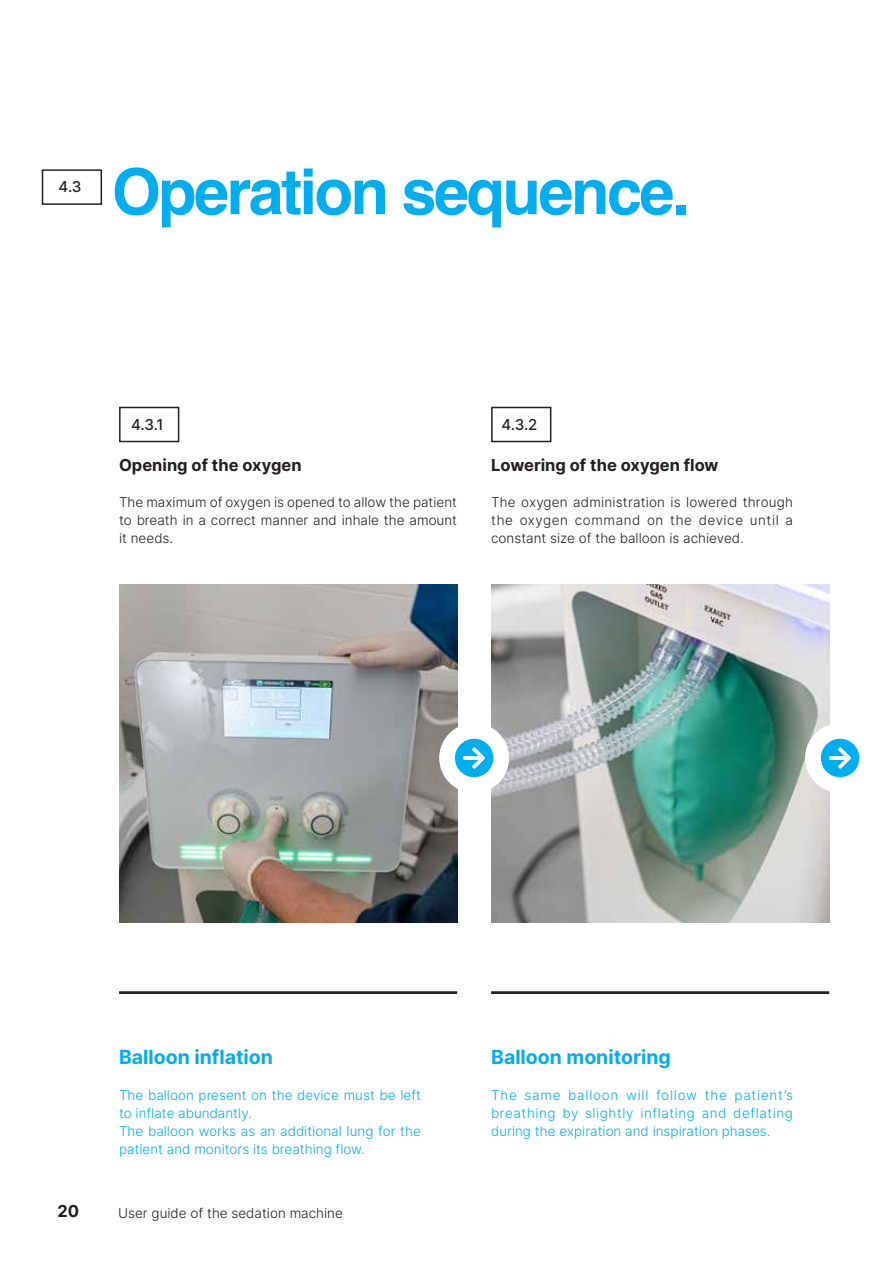
<style>
.page{position:relative;width:893px;height:1263px;background:#fff}
.page>*{position:absolute;margin:0;border:0;box-sizing:border-box;transform-origin:0 0}
.t1{font:700 63px "Helvetica";letter-spacing:-.04em;color:#00aeef}
.t2{font:19.5px "Inter";color:#00aeef}
.t3{font:16.5px "Inter";color:#231f20}
.t4{font:15px "Inter";color:#231f20}
.t5{font:300 13.5px/18px "Inter";color:#00aeef}
.t6{font:300 13.5px/18px "Inter";color:#231f20;text-align:justify}
</style>
<div class="page">
<img style="left:119px;top:585px;width:338px;height:338px">
<img style="left:491px;top:585px;width:338px;height:338px">
<div style="left:439px;top:723px;width:70px;height:70px;background:#fff;border-radius:50%"></div>
<hr style="left:119px;top:991px;width:338px;height:3px;background:#231f20">
<hr style="left:491px;top:991px;width:338px;height:3px;background:#231f20">
<svg style="left:453px;top:737px;width:42px;height:42px"></svg>
<div style="left:451px;top:735px;width:46px;height:46px;border:4px solid #fff;border-radius:50%"></div>
<svg style="left:463px;top:747px;width:22px;height:22px"></svg>
<div style="left:119px;top:407px;width:60px;height:35px;border:2px solid #231f20"></div>
<div style="left:491px;top:407px;width:60px;height:35px;border:2px solid #231f20"></div>
<div style="left:42px;top:169px;width:60px;height:36px;border:2px solid #231f20"></div>
<div style="left:805px;top:723px;width:70px;height:70px;background:#fff;border-radius:50%"></div>
<svg style="left:819px;top:737px;width:42px;height:42px"></svg>
<div style="left:817px;top:735px;width:46px;height:46px;border:4px solid #fff;border-radius:50%"></div>
<svg style="left:829px;top:747px;width:22px;height:22px"></svg>
<p class="t4" style="left:59px;top:176px;width:24px">4.3</p>
<h1 class="t1" style="left:112px;top:154px;width:579px">Operation sequence.</h1>
<p class="t4" style="left:131px;top:413px;width:34px">4.3.1</p>
<p class="t4" style="left:501px;top:413px;width:38px">4.3.2</p>
<p class="t3" style="left:119px;top:453px;width:184px">Opening of the oxygen</p>
<p class="t6" style="left:119px;top:493px;width:340px">The maximum of oxygen is opened to allow the patient to breath in a correct manner and inhale the amount it needs.</p>
<p class="t3" style="left:491px;top:453px;width:229px">Lowering of the oxygen flow</p>
<p class="t6" style="left:491px;top:493px;width:303px">The oxygen administration is lowered through the oxygen command on the device until a constant size of the balloon is achieved.</p>
<h2 class="t2" style="left:119px;top:1043px;width:155px">Balloon inflation</h2>
<p class="t5" style="left:119px;top:1086px;width:303px">The balloon present on the device must be left to inflate abundantly.<br>The balloon works as an additional lung for the patient and monitors its breathing flow.</p>
<h2 class="t2" style="left:491px;top:1043px;width:181px">Balloon monitoring</h2>
<p class="t5" style="left:491px;top:1086px;width:303px;text-align:justify">The same balloon will follow the patient’s breathing by slightly inflating and deflating during the expiration and inspiration phases.</p>
<p class="t3" style="left:57px;top:1199px;width:23px">20</p>
<p class="t6" style="left:118px;top:1203px;width:226px">User guide of the sedation machine</p>
</div>
